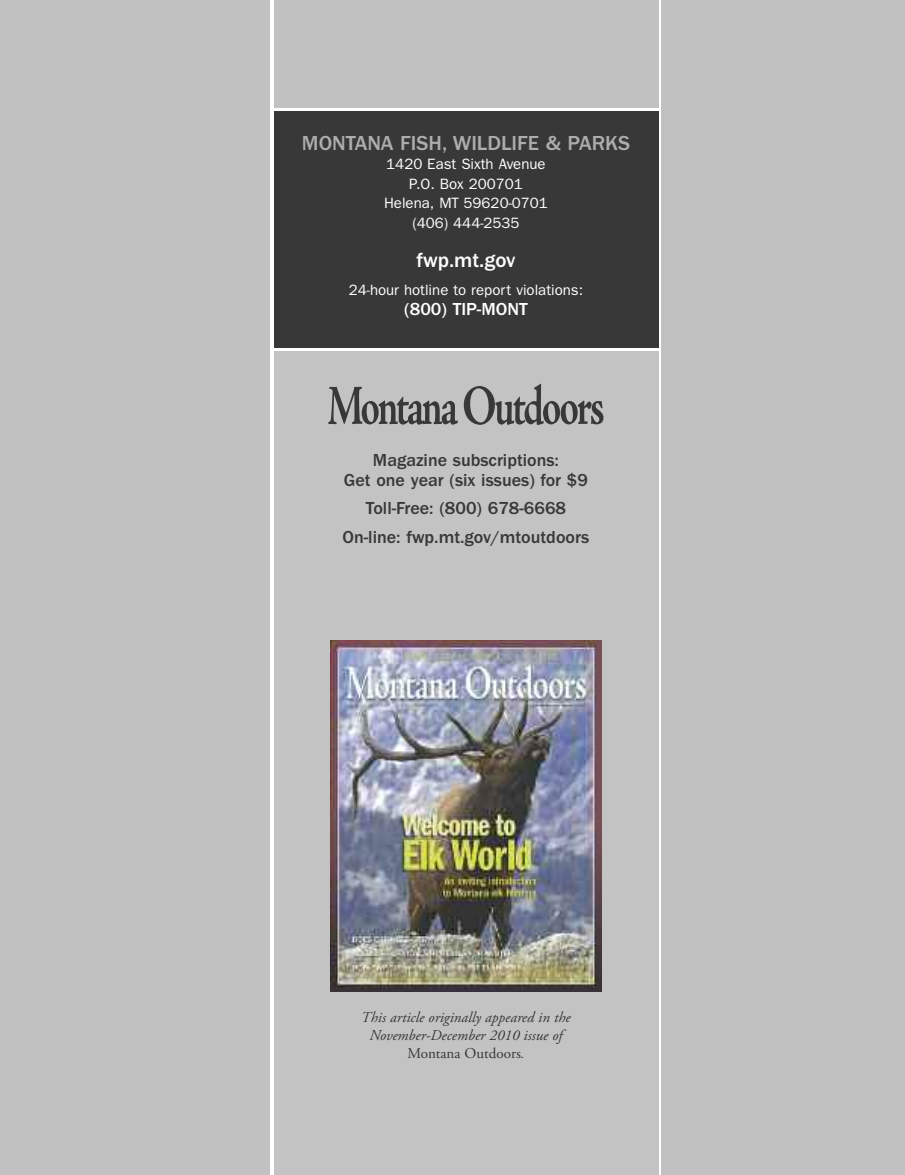
<style>
.page{position:relative;width:905px;height:1175px;background:#fff}
.page>*{position:absolute;margin:0;border:0;box-sizing:border-box;transform-origin:0 0}
.t1{font:500 21px "Franklin Gothic";color:#adadad}
.t2{font:500 21px "Franklin Gothic";color:#fff}
.t3{font:500 18px/19.5px "Franklin Gothic";color:#393839;text-align:center}
.t4{font:500 18px "Franklin Gothic";color:#fff}
.t5{font:15px/19.5px "Franklin Gothic";color:#fff;text-align:center}
.t6{font:italic 15px/18px "Adobe Garamond Pro";color:#393839;text-align:center}
.s1{font-style:normal}
</style>
<div class="page">
<div style="left:662px;top:0;width:242px;height:1174px;background:#c2c1c1"></div>
<div style="left:0;top:0;width:270px;height:1174px;background:#c2c1c1"></div>
<div style="left:273px;top:0;width:385px;height:108px;background:#c2c1c1"></div>
<div style="left:273px;top:111px;width:385px;height:237px;background:#393839"></div>
<div style="left:273px;top:351px;width:385px;height:823px;background:#c4c3c4"></div>
<img style="left:331px;top:641px;width:270px;height:350px">
<svg style="left:328px;top:387px;width:130px;height:37px"></svg>
<svg style="left:464px;top:384px;width:139px;height:41px"></svg>
<p class="t1" style="left:302px;top:136px;width:329px">MONTANA FISH, WILDLIFE &amp; PARKS</p>
<p class="t5" style="left:384px;top:156px;width:165px">1420 East Sixth Avenue<br>P.O. Box 200701<br>Helena, MT 59620-0701 (406) 444-2535</p>
<p class="t2" style="left:416px;top:253px;width:100px">fwp.mt.gov</p>
<p class="t5" style="left:349px;top:282px;width:236px">24-hour hotline to report violations:</p>
<p class="t4" style="left:404px;top:303px;width:125px">(800) TIP-MONT</p>
<p class="t3" style="left:344px;top:452px;width:246px">Magazine subscriptions:<br>Get one year (six issues) for $9</p>
<p class="t3" style="left:342px;top:495px;width:248px;line-height:28.5px">Toll-Free: (800) 678-6668<br>On-line: fwp.mt.gov/mtoutdoors</p>
<p class="t6" style="left:361px;top:1010px;width:211px">This article originally appeared in the<br>November-December 2010 issue of<br><span class="s1">Montana Outdoors</span>.</p>
</div>
